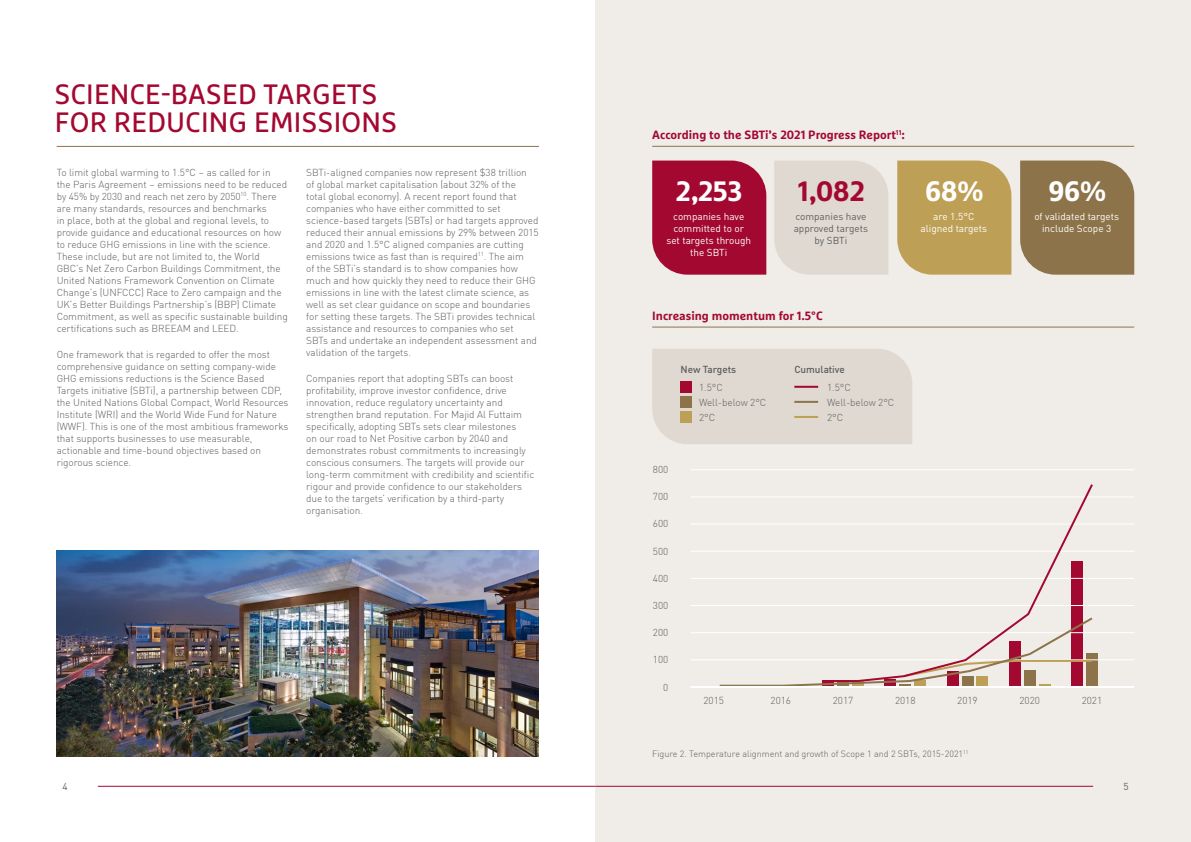
<style>
.page{position:relative;width:1191px;height:842px;background:#fff}
.page>*{position:absolute;margin:0;border:0;box-sizing:border-box;transform-origin:0 0}
.t1{font:28px/28px "Marselis Pro";letter-spacing:.01em;color:#a30930}
.t2{font:700 28px "Marselis Pro";letter-spacing:-.01em;color:#fff}
.t3{font:700 28px "Marselis Pro";color:#a30930}
.t4{font:700 12px "Marselis Pro";color:#a30930}
.t5{font:300 10px/12px "DIN Pro";letter-spacing:-.005em;color:#5f5e5e}
.t6{font:10px/12px "DIN Pro";color:#fff;text-align:center}
.t7{font:10px/12px "DIN Pro";color:#5f5e5e;text-align:center}
.t8{font:500 10px "DIN Pro";letter-spacing:-.005em;color:#5f5e5e}
.t9{font:300 9px "DIN Pro";color:#5f5e5e}
</style>
<div class="page">
<div style="left:595px;top:0;width:596px;height:842px;background:#f0ede9"></div>
<hr style="left:57px;top:146px;width:482px;height:1px;background:#8d734a">
<hr style="left:595px;top:786px;width:498px;height:1px;background:#a30930">
<hr style="left:98px;top:786px;width:497px;height:1px;background:#a30930">
<hr style="left:652px;top:327px;width:482px;height:1px;background:#8d734a">
<img style="left:57px;top:551px;width:481px;height:206px">
<div style="left:1086px;top:653px;width:11px;height:33px;background:#8d734a"></div>
<div style="left:652px;top:349px;width:260px;height:95px;background:#dfd9d1"></div>
<div style="left:680px;top:381px;width:12px;height:11px;background:#a30930"></div>
<div style="left:680px;top:396px;width:12px;height:11px;background:#8d734a"></div>
<div style="left:680px;top:411px;width:12px;height:12px;background:#be9f56"></div>
<hr style="left:794px;top:386px;width:24px;height:2px;background:#a30930">
<hr style="left:794px;top:401px;width:24px;height:2px;background:#8d734a">
<hr style="left:794px;top:416px;width:24px;height:2px;background:#be9f56">
<hr style="left:690px;top:659px;width:444px;height:1px;background:#fff">
<hr style="left:690px;top:632px;width:444px;height:1px;background:#fff">
<hr style="left:690px;top:605px;width:444px;height:1px;background:#fff">
<hr style="left:690px;top:578px;width:444px;height:1px;background:#fff">
<hr style="left:690px;top:551px;width:444px;height:1px;background:#fff">
<hr style="left:690px;top:524px;width:444px;height:1px;background:#fff">
<hr style="left:690px;top:497px;width:444px;height:1px;background:#fff">
<hr style="left:690px;top:469px;width:444px;height:1px;background:#fff">
<svg style="left:820px;top:484px;width:274px;height:132px"></svg>
<svg style="left:719px;top:616px;width:375px;height:70px"></svg>
<hr style="left:690px;top:686px;width:444px;height:2px;background:#fff">
<div style="left:652px;top:161px;width:114px;height:114px;background:#a30930"></div>
<div style="left:774px;top:161px;width:114px;height:114px;background:#dfd9d1"></div>
<div style="left:897px;top:161px;width:114px;height:114px;background:#be9f56"></div>
<div style="left:1020px;top:161px;width:114px;height:114px;background:#8d734a"></div>
<hr style="left:652px;top:146px;width:482px;height:1px;background:#8d734a">
<h1 class="t1" style="left:55px;top:80px;width:344px">SCIENCE-BASED TARGETS<br>FOR REDUCING EMISSIONS</h1>
<p class="t5" style="left:57px;top:165px;width:233px">To limit global warming to 1.5°C – as called for in<br>the Paris Agreement – emissions need to be reduced by 45% by 2030 and reach net zero by 2050<sup>10</sup>. There are many standards, resources and benchmarks<br>in place, both at the global and regional levels, to provide guidance and educational resources on how to reduce GHG emissions in line with the science.<br>These include, but are not limited to, the World GBC’s Net Zero Carbon Buildings Commitment, the United Nations Framework Convention on Climate Change’s (UNFCCC) Race to Zero campaign and the UK’s Better Buildings Partnership’s (BBP) Climate Commitment, as well as specific sustainable building certifications such as BREEAM and LEED.</p>
<p class="t5" style="left:57px;top:348px;width:233px">One framework that is regarded to offer the most comprehensive guidance on setting company-wide GHG emissions reductions is the Science Based Targets initiative (SBTi), a partnership between CDP, the United Nations Global Compact, World Resources Institute (WRI) and the World Wide Fund for Nature (WWF). This is one of the most ambitious frameworks that supports businesses to use measurable, actionable and time-bound objectives based on rigorous science.</p>
<p class="t5" style="left:306px;top:165px;width:234px">SBTi-aligned companies now represent $38 trillion<br>of global market capitalisation (about 32% of the<br>total global economy). A recent report found that companies who have either committed to set science-based targets (SBTs) or had targets approved reduced their annual emissions by 29% between 2015 and 2020 and 1.5°C aligned companies are cutting emissions twice as fast than is required<sup>11</sup>. The aim<br>of the SBTi’s standard is to show companies how much and how quickly they need to reduce their GHG emissions in line with the latest climate science, as well as set clear guidance on scope and boundaries for setting these targets. The SBTi provides technical assistance and resources to companies who set<br>SBTs and undertake an independent assessment and validation of the targets.</p>
<p class="t5" style="left:306px;top:372px;width:229px">Companies report that adopting SBTs can boost profitability, improve investor confidence, drive innovation, reduce regulatory uncertainty and strengthen brand reputation. For Majid Al Futtaim specifically, adopting SBTs sets clear milestones<br>on our road to Net Positive carbon by 2040 and demonstrates robust commitments to increasingly conscious consumers. The targets will provide our long-term commitment with credibility and scientific rigour and provide confidence to our stakeholders due to the targets’ verification by a third-party organisation.</p>
<p class="t4" style="left:652px;top:127px;width:254px">According to the SBTi’s 2021 Progress Report<sup>11</sup>:</p>
<h1 class="t2" style="left:676px;top:174px;width:68px">2,253</h1>
<h1 class="t3" style="left:798px;top:174px;width:68px">1,082</h1>
<h1 class="t2" style="left:925px;top:174px;width:60px">68%</h1>
<h1 class="t2" style="left:1048px;top:174px;width:59px">96%</h1>
<p class="t6" style="left:666px;top:210px;width:86px">companies have committed to or set targets through the SBTi</p>
<p class="t6" style="left:920px;top:210px;width:68px">are 1.5°C aligned targets</p>
<p class="t6" style="left:1034px;top:210px;width:86px">of validated targets include Scope 3</p>
<p class="t7" style="left:793px;top:210px;width:76px">companies have approved targets by SBTi</p>
<p class="t4" style="left:652px;top:308px;width:172px">Increasing momentum for 1.5°C</p>
<p class="t8" style="left:680px;top:361px;width:57px">New Targets</p>
<p class="t5" style="left:699px;top:379px;width:69px;line-height:15.1px">1.5°C<br>Well-below 2°C<br>2°C</p>
<p class="t8" style="left:794px;top:361px;width:52px">Cumulative</p>
<p class="t5" style="left:827px;top:379px;width:69px;line-height:15.1px">1.5°C<br>Well-below 2°C<br>2°C</p>
<p class="t5" style="left:653px;top:463px;width:17px">800</p>
<p class="t5" style="left:653px;top:490px;width:17px">700</p>
<p class="t5" style="left:653px;top:517px;width:17px">600</p>
<p class="t5" style="left:653px;top:544px;width:17px">500</p>
<p class="t5" style="left:653px;top:572px;width:17px">400</p>
<p class="t5" style="left:653px;top:599px;width:17px">300</p>
<p class="t5" style="left:653px;top:626px;width:17px">200</p>
<p class="t5" style="left:653px;top:653px;width:17px">100</p>
<p class="t5" style="left:663px;top:680px;width:7px">0</p>
<p class="t5" style="left:703px;top:694px;width:22px">2015</p>
<p class="t5" style="left:770px;top:694px;width:22px">2016</p>
<p class="t5" style="left:833px;top:694px;width:22px">2017</p>
<p class="t5" style="left:895px;top:694px;width:22px">2018</p>
<p class="t5" style="left:957px;top:694px;width:22px">2019</p>
<p class="t5" style="left:1019px;top:694px;width:22px">2020</p>
<p class="t5" style="left:1081px;top:694px;width:22px">2021</p>
<p class="t9" style="left:652px;top:747px;width:318px">Figure 2. Temperature alignment and growth of Scope 1 and 2 SBTs, 2015-2021<sup>11</sup></p>
<p class="t7" style="left:62px;top:780px;width:7px">4</p>
<p class="t7" style="left:1123px;top:780px;width:7px">5</p>
</div>
